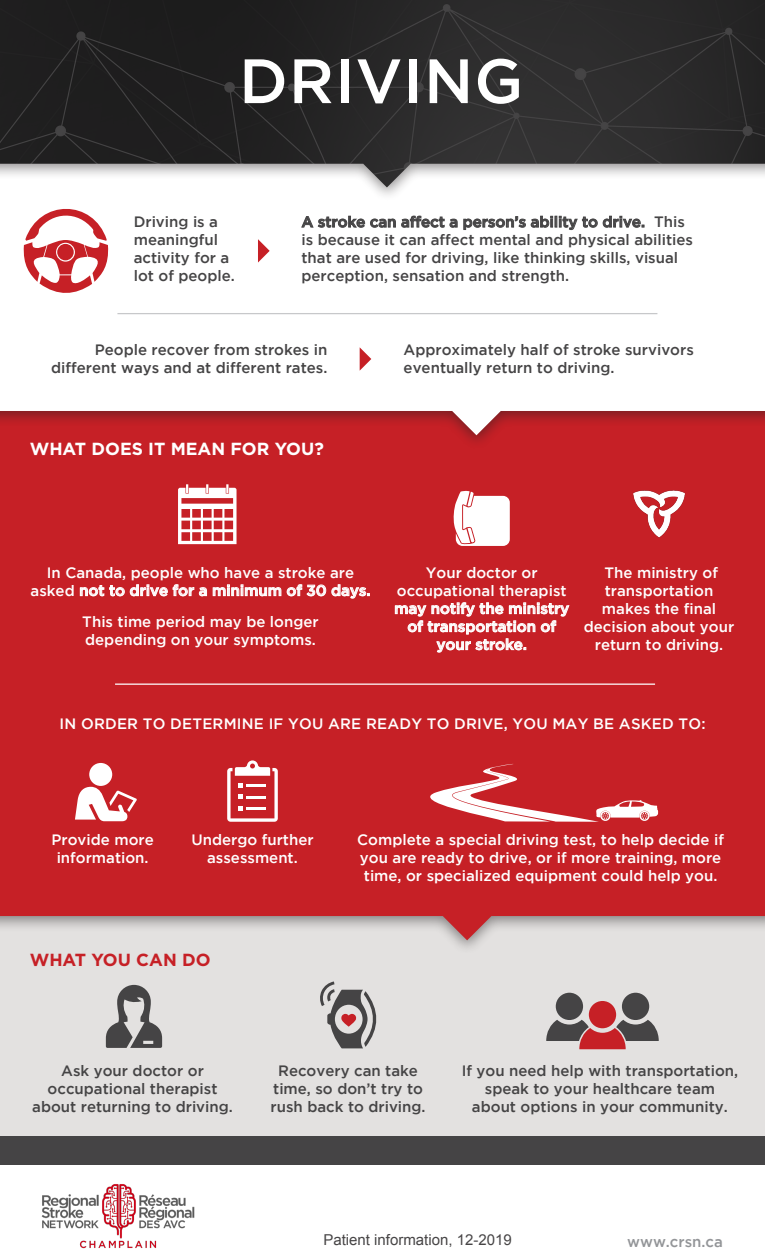
<style>
.page{position:relative;width:765px;height:1260px;background:#fff}
.page>*{position:absolute;margin:0;border:0;box-sizing:border-box;transform-origin:0 0}
.t1{font:500 62.5px "Gotham";letter-spacing:.015em;color:#fff}
.t2{font:700 17.5px "Gotham";color:#fff}
.t3{font:700 17.5px "Gotham";color:#c62026}
.t4{font:500 15px/18px "Gotham";color:#454445}
.t5{font:500 15px/18px "Gotham";color:#fff;text-align:center}
.t6{font:15px "Arial";color:#474546}
.t7{font:500 15px "Gotham";color:#939598}
</style>
<div class="page">
<div style="left:0;top:754px;width:765px;height:405px;background:#e3e1e0"></div>
<div style="left:0;top:450px;width:765px;height:490px;background:#c62026"></div>
<div style="left:0;top:0;width:765px;height:450px;background:#c62026"></div>
<svg style="left:0;top:203px;width:765px;height:232px;background:#f6e6e7"></svg>
<div style="left:0;top:0;width:765px;height:203px;background:#fff"></div>
<svg style="left:0;top:0;width:765px;height:187px;background:#3e3d3e"></svg>
<div style="left:0;top:1136px;width:765px;height:29px;background:#454445"></div>
<hr style="left:117px;top:313px;width:540px;height:1px;background:#c7c8ca">
<hr style="left:115px;top:684px;width:540px;height:1px;background:#fff">
<svg style="left:178px;top:484px;width:59px;height:60px"></svg>
<svg style="left:406px;top:764px;width:252px;height:58px;background:#d14e53"></svg>
<svg style="left:258px;top:239px;width:12px;height:24px"></svg>
<svg style="left:22px;top:203px;width:87px;height:94px"></svg>
<svg style="left:301px;top:216px;width:343px;height:14px;background:#c2c2c2"></svg>
<svg style="left:360px;top:347px;width:11px;height:24px"></svg>
<svg style="left:80px;top:584px;width:127px;height:12px;background:#d96d71"></svg>
<svg style="left:213px;top:585px;width:68px;height:11px"></svg>
<svg style="left:287px;top:584px;width:83px;height:15px"></svg>
<svg style="left:453px;top:491px;width:57px;height:55px"></svg>
<img style="left:630px;top:489px;width:55px;height:49px">
<svg style="left:395px;top:602px;width:175px;height:51px;background:#d24f54"></svg>
<svg style="left:227px;top:760px;width:51px;height:62px;background:#da6e72"></svg>
<svg style="left:75px;top:787px;width:62px;height:34px;background:#e59b9d"></svg>
<div style="left:89px;top:763px;width:23px;height:23px;background:#fff;border-radius:50%"></div>
<svg style="left:106px;top:985px;width:56px;height:63px"></svg>
<svg style="left:546px;top:993px;width:113px;height:56px"></svg>
<svg style="left:320px;top:982px;width:57px;height:66px"></svg>
<img style="left:41px;top:1184px;width:154px;height:65px">
<h1 class="t1" style="left:239px;top:45px;width:286px">DRIVING</h1>
<p class="t4" style="left:134px;top:212px;width:103px">Driving is a meaningful activity for a lot of people.</p>
<p class="t4" style="left:301px;top:212px;width:393px">A stroke can affect a person’s ability to drive. This is because it can affect mental and physical abilities that are used for driving, like thinking skills, visual perception, sensation and strength.</p>
<p class="t4" style="left:51px;top:340px;width:278px;text-align:right">People recover from strokes in different ways and at different rates.</p>
<p class="t4" style="left:404px;top:340px;width:292px">Approximately half of stroke survivors eventually return to driving.</p>
<h2 class="t2" style="left:30px;top:439px;width:296px">WHAT DOES IT MEAN FOR YOU?</h2>
<p class="t5" style="left:31px;top:563px;width:341px">In Canada, people who have a stroke are asked not to drive for a minimum of 30 days.</p>
<p class="t5" style="left:82px;top:613px;width:238px;text-align:left">This time period may be longer depending on your symptoms.</p>
<p class="t5" style="left:394px;top:563px;width:176px">Your doctor or occupational therapist may notify the ministry of transportation of your stroke.</p>
<p class="t5" style="left:584px;top:563px;width:152px">The ministry of transportation makes the final decision about your return to driving.</p>
<p class="t5" style="left:60px;top:715px;width:648px">IN ORDER TO DETERMINE IF YOU ARE READY TO DRIVE, YOU MAY BE ASKED TO:</p>
<p class="t5" style="left:52px;top:830px;width:104px">Provide more information.</p>
<p class="t5" style="left:191px;top:830px;width:124px">Undergo further assessment.</p>
<p class="t5" style="left:357px;top:830px;width:368px;text-align:left">Complete a special driving test, to help decide if you are ready to drive, or if more training, more time, or specialized equipment could help you.</p>
<h3 class="t3" style="left:30px;top:950px;width:182px">WHAT YOU CAN DO</h3>
<p class="t4" style="left:32px;top:1061px;width:202px;text-align:center">Ask your doctor or occupational therapist about returning to driving.</p>
<p class="t4" style="left:271px;top:1061px;width:157px;text-align:center">Recovery can take time, so don’t try to rush back to driving.</p>
<p class="t4" style="left:462px;top:1061px;width:278px;text-align:center">If you need help with transportation, speak to your healthcare team about options in your community.</p>
<p class="t6" style="left:323px;top:1230px;width:190px">Patient information, 12-2019</p>
<p class="t7" style="left:627px;top:1233px;width:97px">www.crsn.ca</p>
</div>
